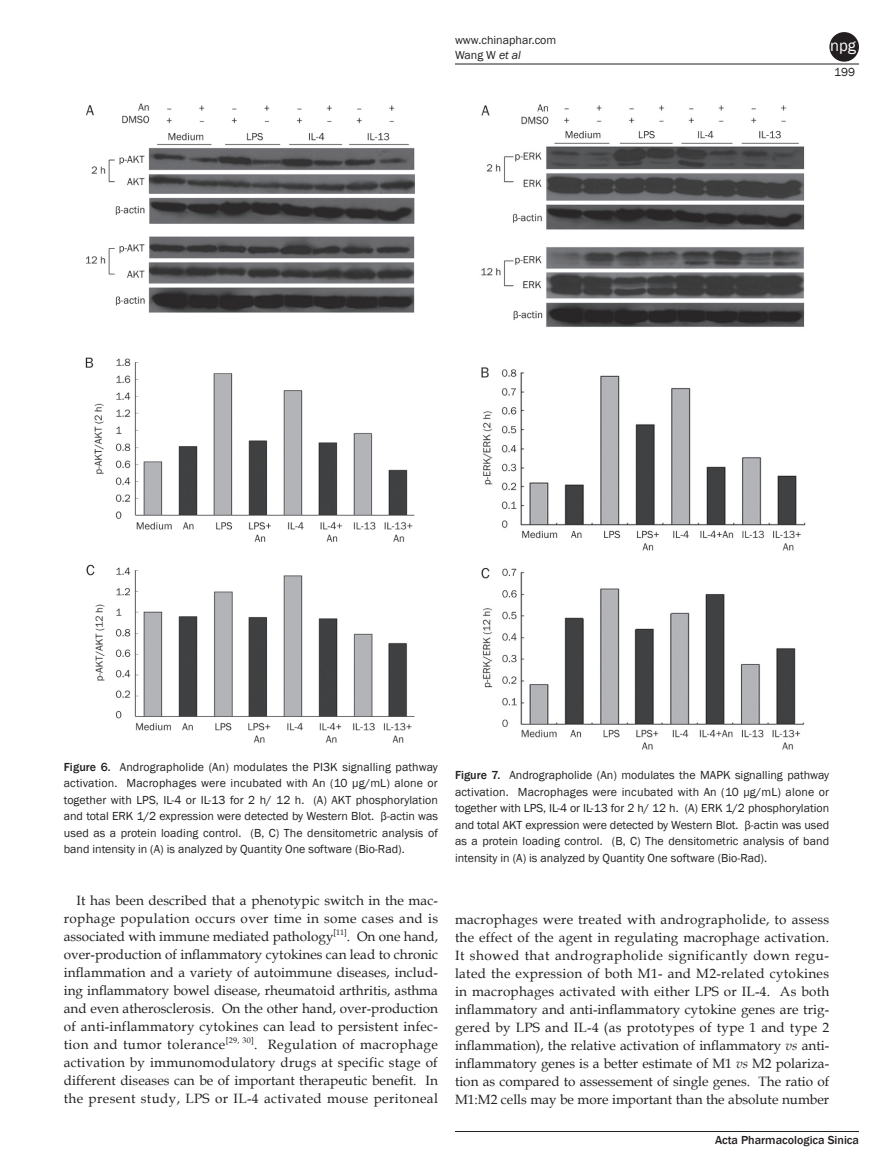
<style>
.page{position:relative;width:893px;height:1170px;background:#fff}
.page>*{position:absolute;margin:0;border:0;box-sizing:border-box;transform-origin:0 0}
.t1{font:16.5px "Franklin Gothic Book 2";color:#fff}
.t2{font:13.5px/18px "Book Antiqua";letter-spacing:.02em;color:#231f20;text-align:justify}
.t3{font:13.5px/18px "Book Antiqua 2";color:#231f20;text-align:justify}
.t4{font:13.5px "Book Antiqua";color:#231f20}
.t5{font:12px/16.5px "Franklin Gothic Book 2";letter-spacing:.005em;color:#231f20}
.t6{font:12px/16.5px "Franklin Gothic";color:#231f20}
.t7{font:12px "Franklin Gothic Medium 2";color:#231f20}
.s1{font-family:"Franklin Gothic";font-style:italic}
.s2{font-family:"Franklin Gothic Medium 2"}
.s3{font-family:"Book Antiqua 2"}
.s4{font-family:"Book Antiqua"}
.s5{font-family:"Book Antiqua";font-style:italic}
</style>
<div class="page">
<hr style="left:455px;top:64px;width:404px;height:1px;background:#231f20">
<hr style="left:455px;top:1131px;width:404px;height:1px;background:#231f20">
<div style="left:829px;top:32px;width:30px;height:30px;background:#231f20;border-radius:50%"></div>
<img style="left:85px;top:103px;width:330px;height:640px">
<img style="left:481px;top:104px;width:325px;height:646px">
<p class="t5" style="left:455px;top:32px;width:103px;line-height:15px">www.chinaphar.com<br>Wang W <span class="s1">et al</span></p>
<p class="t1" style="left:830px;top:35px;width:27px">npg</p>
<p class="t5" style="left:834px;top:64px;width:22px">199</p>
<p class="t6" style="left:64px;top:758px;width:376px"><span class="s2">Figure 6.</span> Andrographolide (An) modulates the PI3K signalling pathway</p>
<p class="t5" style="left:64px;top:775px;width:376px">activation. Macrophages were incubated with An (10 µg/mL) alone or</p>
<p class="t6" style="left:64px;top:791px;width:376px">together with LPS, IL-4 or IL-13 for 2 h/ 12 h. (A) AKT phosphorylation and total ERK 1/2 expression were detected by Western Blot. β-actin was</p>
<p class="t5" style="left:64px;top:824px;width:376px">used as a protein loading control. (B, C) The densitometric analysis of band intensity in (A) is analyzed by Quantity One software (Bio-Rad).</p>
<p class="t2" style="left:64px;top:890px;width:376px;text-indent:13px">It has been described that a phenotypic switch in the mac&shy;rophage population occurs over time in some cases and is associated with immune mediated pathology<sup>[11]</sup><span class="s3">. On one hand,</span></p>
<p class="t3" style="left:64px;top:944px;width:376px">over-production of inflammatory cytokines can lead to chronic inflammation and a variety of autoimmune diseases, includ&shy;ing inflammatory bowel disease, rheumatoid arthritis, asthma and even atherosclerosis. On the other hand, over-production</p>
<p class="t2" style="left:64px;top:1016px;width:376px">of anti-inflammatory cytokines can lead to persistent infec&shy;tion and tumor tolerance<sup>[29,</sup> <sup>30]</sup>. Regulation of macrophage activation by immunomodulatory drugs at specific stage of</p>
<p class="t3" style="left:64px;top:1070px;width:376px">different diseases can be of important therapeutic benefit. In</p>
<p class="t2" style="left:64px;top:1088px;width:376px">the present study, LPS or IL-4 activated mouse peritoneal</p>
<p class="t6" style="left:455px;top:767px;width:376px"><span class="s2">Figure 7.</span> Andrographolide (An) modulates the MAPK signalling pathway</p>
<p class="t5" style="left:455px;top:783px;width:376px">activation. Macrophages were incubated with An (10 µg/mL) alone or</p>
<p class="t6" style="left:455px;top:800px;width:376px">together with LPS, IL-4 or IL-13 for 2 h/ 12 h. (A) ERK 1/2 phosphorylation and total AKT expression were detected by Western Blot. β-actin was used</p>
<p class="t5" style="left:455px;top:833px;width:376px">as a protein loading control. (B, C) The densitometric analysis of band intensity in (A) is analyzed by Quantity One software (Bio-Rad).</p>
<p class="t2" style="left:455px;top:909px;width:376px">macrophages were treated with andrographolide, to assess the effect of the agent in regulating macrophage activation.<br>It showed that andrographolide significantly down regu&shy;lated the expression of both M1- and M2-related cytokines in macrophages activated with either LPS or IL-4. As both</p>
<p class="t3" style="left:455px;top:999px;width:376px">inflammatory and anti-inflammatory cytokine genes are trig<span class="s4">-</span></p>
<p class="t2" style="left:455px;top:1017px;width:376px">gered by LPS and IL-4 (as prototypes of type 1 and type 2</p>
<p class="t3" style="left:455px;top:1035px;width:376px">inflammation), the relative activation of inflammatory <span class="s5">vs</span> <span class="s4">anti&shy;</span>inflammatory genes is a better estimate of M1 <span class="s5">vs</span> <span class="s4">M2 polariza&shy;</span>tion as compared to assessement of single genes. The ratio of</p>
<p class="t4" style="left:455px;top:1089px;width:376px">M1:M2 cells may be more important than the absolute number</p>
<p class="t7" style="left:715px;top:1132px;width:145px">Acta Pharmacologica Sinica</p>
</div>
